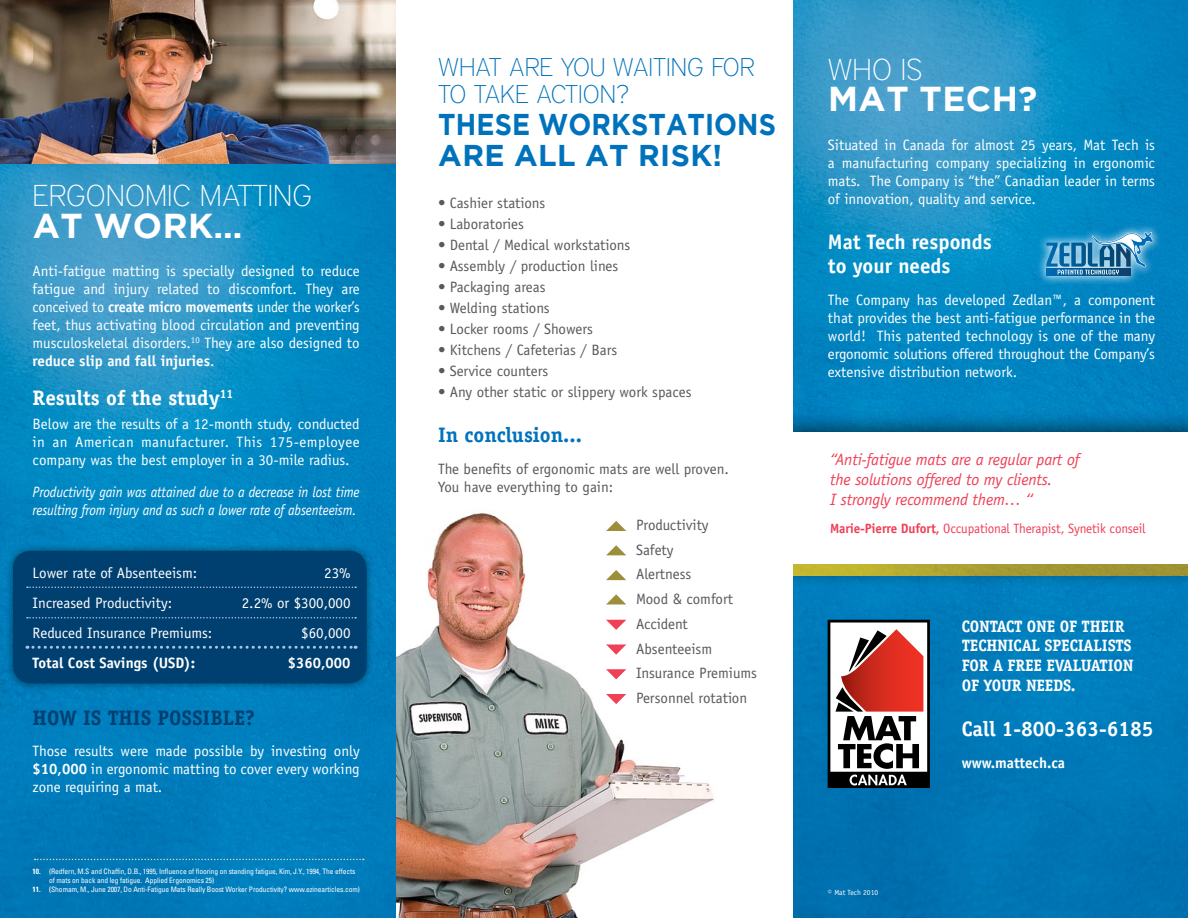
<style>
.page{position:relative;width:1188px;height:918px;background:#fff}
.page>*{position:absolute;margin:0;border:0;box-sizing:border-box;transform-origin:0 0}
.t1{font:700 34.5px "Gotham";letter-spacing:.015em;color:#fff}
.t2{font:700 30px/31.5px "Gotham";letter-spacing:.005em;color:#0072bc;scale:.9 1}
.t3{font:100 30px "District";color:#fff}
.t4{font:100 25.5px/27px "District";color:#0072bc}
.t5{font:700 21px "Officina Serif Std";color:#fff}
.t6{font:700 21px/24px "Officina Sans Std";color:#fff}
.t7{font:700 21px "Officina Serif Std";color:#004071}
.t8{font:700 21px "Officina Serif Std";color:#0072bc}
.t9{font:italic 16.5px/19.8px "Officina Sans Std";letter-spacing:-.01em;color:#ef4056}
.t10{font:700 16.5px/19.8px "Officina Serif Std";letter-spacing:-.01em;color:#fff}
.t11{font:15px/18px "Officina Sans Std";color:#fff;text-align:justify}
.t12{font:15px/24.8px "Officina Sans Std";color:#58595b}
.t13{font:italic 15px/18px "Officina Sans Std";letter-spacing:-.01em;color:#fff;scale:.92 1}
.t14{font:700 15px "Officina Sans Std";color:#fff}
.t15{font:13.5px "Officina Sans Std";letter-spacing:-.01em;color:#ef4056}
.t16{font:condensed 7.5px/9px "Univers LT Std";letter-spacing:-.01em;color:#fff}
.t17{font:7.5px "Officina Sans Std";color:#fff}
.s1{font-weight:700}
</style>
<div class="page">
<img style="left:793px;top:0;width:395px;height:918px">
<div style="left:761px;top:409px;width:427px;height:180px;background:#000;opacity:.75"></div>
<div style="left:784px;top:432px;width:404px;height:134px;background:#fff"></div>
<img style="left:792px;top:564px;width:396px;height:12px">
<div style="left:385px;top:0;width:407px;height:918px;background:#fff"></div>
<img style="left:396px;top:513px;width:318px;height:405px">
<svg style="left:606px;top:521px;width:20px;height:10px"></svg>
<svg style="left:606px;top:570px;width:20px;height:10px"></svg>
<svg style="left:606px;top:545px;width:20px;height:10px"></svg>
<svg style="left:606px;top:594px;width:20px;height:10px"></svg>
<svg style="left:606px;top:620px;width:20px;height:10px"></svg>
<svg style="left:606px;top:669px;width:20px;height:10px"></svg>
<svg style="left:606px;top:644px;width:20px;height:11px"></svg>
<svg style="left:606px;top:694px;width:20px;height:10px"></svg>
<svg style="left:828px;top:620px;width:102px;height:168px"></svg>
<div style="left:1037px;top:223px;width:125px;height:62px;background:#fff;opacity:.81"></div>
<svg style="left:1046px;top:274px;width:85px;height:2px"></svg>
<svg style="left:1046px;top:232px;width:108px;height:42px;background:#4b97c1"></svg>
<img style="left:0;top:0;width:396px;height:162px">
<svg style="left:0;top:162px;width:396px;height:756px;background:#0d87c0"></svg>
<svg style="left:35px;top:859px;width:329px;height:1px"></svg>
<div style="left:5px;top:543px;width:370px;height:148px;background:#000;opacity:.42"></div>
<div style="left:13px;top:551px;width:354px;height:132px;background:#004071;border-radius:18px"></div>
<svg style="left:27px;top:587px;width:329px;height:1px"></svg>
<svg style="left:27px;top:617px;width:329px;height:2px"></svg>
<svg style="left:27px;top:646px;width:329px;height:3px"></svg>
<h2 class="t3" style="left:33px;top:178px;width:281px">ERGONOMIC MATTING</h2>
<h1 class="t1" style="left:33px;top:206px;width:211px">AT WORK…</h1>
<p class="t11" style="left:33px;top:262px;width:329px">Anti-fatigue matting is specially designed to reduce fatigue and injury related to discomfort. They are conceived to <span class="s1">create micro movements</span> under the worker’s feet, thus activating blood circulation and preventing musculoskeletal disorders.<sup>10</sup> They are also designed to <span class="s1">reduce slip and fall injuries</span>.</p>
<h3 class="t5" style="left:33px;top:384px;width:202px">RESULTS OF THE STUDY<sup>11</sup></h3>
<p class="t11" style="left:33px;top:415px;width:329px">Below are the results of a 12-month study, conducted in an American manufacturer. This 175-employee company was the best employer in a 30-mile radius.</p>
<p class="t13" style="left:33px;top:483px;width:357px">Productivity gain was attained due to a decrease in lost time resulting from injury and as such a lower rate of absenteeism.</p>
<p class="t11" style="left:33px;top:564px;width:166px">Lower rate of Absenteeism:</p>
<p class="t11" style="left:324px;top:564px;width:28px">23%</p>
<p class="t11" style="left:33px;top:594px;width:141px">Increased Productivity:</p>
<p class="t11" style="left:242px;top:594px;width:110px">2.2% or $300,000</p>
<p class="t11" style="left:33px;top:624px;width:181px">Reduced Insurance Premiums:</p>
<p class="t11" style="left:301px;top:624px;width:51px">$60,000</p>
<p class="t14" style="left:33px;top:654px;width:164px">Total Cost Savings (USD):</p>
<p class="t14" style="left:288px;top:654px;width:64px">$360,000</p>
<h3 class="t7" style="left:33px;top:705px;width:224px">HOW IS THIS POSSIBLE?</h3>
<p class="t11" style="left:33px;top:742px;width:329px">Those results were made possible by investing only <span class="s1">$10,000</span> in ergonomic matting to cover every working zone requiring a mat.</p>
<p class="t16" style="left:49px;top:867px;width:308px;text-indent:-17px"><span class="s1">10.</span> (Redfern, M.S and Chaffin, D.B., 1995, Influence of flooring on standing fatigue, Kim, J.Y., 1994, The effects of mats on back and leg fatigue. Applied Ergonomics 25)</p>
<p class="t16" style="left:33px;top:885px;width:329px"><span class="s1">11. (</span>Shomam, M., June 2007, Do Anti-Fatigue Mats Really Boost Worker Productivity? www.ezinearticles.com)</p>
<h3 class="t4" style="left:438px;top:54px;width:318px">WHAT ARE YOU WAITING FOR<br>TO TAKE ACTION?</h3>
<h2 class="t2" style="left:438px;top:108px;width:377px">THESE WORKSTATIONS<br>ARE ALL AT RISK!</h2>
<p class="t12" style="left:438px;top:190px;width:109px">• Cashier stations</p>
<p class="t12" style="left:438px;top:211px;width:87px">• Laboratories</p>
<p class="t12" style="left:438px;top:232px;width:194px">• Dental / Medical workstations</p>
<p class="t12" style="left:438px;top:253px;width:182px">• Assembly / production lines</p>
<p class="t12" style="left:438px;top:274px;width:109px">• Packaging areas</p>
<p class="t12" style="left:438px;top:295px;width:113px">• Welding stations</p>
<p class="t12" style="left:438px;top:316px;width:156px">• Locker rooms / Showers</p>
<p class="t12" style="left:438px;top:337px;width:181px">• Kitchens / Cafeterias / Bars</p>
<p class="t12" style="left:438px;top:358px;width:112px">• Service counters</p>
<p class="t12" style="left:438px;top:379px;width:255px">• Any other static or slippery work spaces</p>
<h3 class="t8" style="left:438px;top:422px;width:145px">IN CONCLUSION...</h3>
<p class="t12" style="left:438px;top:460px;width:292px;line-height:18px">The benefits of ergonomic mats are well proven.<br>You have everything to gain:</p>
<p class="t12" style="left:636px;top:512px;width:74px">Productivity<br>Safety</p>
<p class="t12" style="left:438px;top:562px;width:104px">A</p>
<p class="t12" style="left:636px;top:562px;width:98px;text-indent:8px">lertness<br>Mood &amp; comfort</p>
<p class="t12" style="left:438px;top:611px;width:104px">A</p>
<p class="t12" style="left:644px;top:611px;width:45px">ccident</p>
<p class="t12" style="left:438px;top:636px;width:104px">A</p>
<p class="t12" style="left:636px;top:636px;width:122px;text-indent:8px">bsenteeism<br>Insurance Premiums<br>Personnel rotation</p>
<h2 class="t3" style="left:828px;top:52px;width:96px">WHO IS</h2>
<h1 class="t1" style="left:828px;top:79px;width:210px">MAT TECH?</h1>
<p class="t11" style="left:828px;top:136px;width:329px">Situated in Canada for almost 25 years, Mat Tech is a manufacturing company specializing in ergonomic mats. The Company is “the” Canadian leader in terms of innovation, quality and service.</p>
<h3 class="t6" style="left:828px;top:230px;width:165px">Mat Tech responds to your needs</h3>
<p class="t11" style="left:828px;top:291px;width:329px">The Company has developed Zedlan™, a component that provides the best anti-fatigue performance in the world! This patented technology is one of the many ergonomic solutions offered throughout the Company’s extensive distribution network.</p>
<p class="t9" style="left:830px;top:450px;width:251px">‘‘Anti-fatigue mats are a regular part of the solutions offered to my clients.<br>I strongly recommend them… ‘‘</p>
<p class="t15" style="left:830px;top:521px;width:317px"><span class="s1">Marie-Pierre Dufort,</span> Occupational Therapist, Synetik conseil</p>
<p class="t17" style="left:828px;top:888px;width:52px">© Mat Tech 2010</p>
<p class="t10" style="left:962px;top:616px;width:173px">CONTACT ONE OF THEIR<br>TECHNICAL SPECIALISTS<br>FOR A FREE EVALUATION<br>OF YOUR NEEDS.</p>
<h3 class="t5" style="left:962px;top:716px;width:193px">CALL 1-800-363-6185</h3>
<p class="t14" style="left:962px;top:753px;width:105px">www.mattech.ca</p>
</div>
